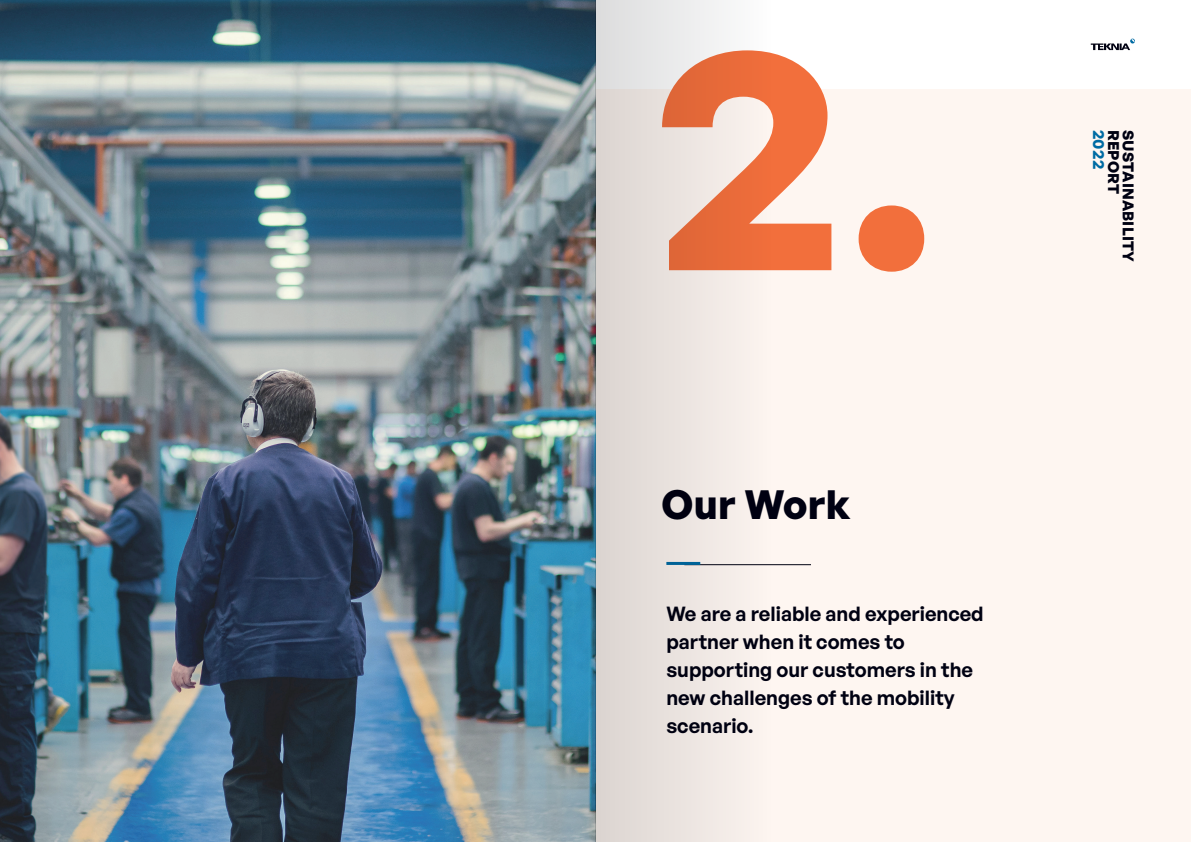
<style>
.page{position:relative;width:1191px;height:842px;background:#fff}
.page>*{position:absolute;margin:0;border:0;box-sizing:border-box;transform-origin:0 0}
.t1{font:700 302.3px "General Sans";color:#f26f3c}
.t2{font:700 40px "General Sans";letter-spacing:.01em;color:#000112}
.t3{font:600 20px/28px "General Sans";color:#000112}
.t4{font:700 15.1px "General Sans";letter-spacing:.01em;color:#000112}
.t5{font:700 15.1px "General Sans";color:#006ba3}
</style>
<div class="page">
<div style="left:590px;top:90px;width:601px;height:752px;background:#fef6f1"></div>
<img style="left:0;top:0;width:595px;height:842px">
<svg style="left:1090px;top:39px;width:45px;height:11px"></svg>
<hr style="left:684px;top:564px;width:127px;height:1px;background:#000112">
<div style="left:595px;top:0;width:175px;height:842px;background:linear-gradient(to right,#dad5d1,#fcf5f1)"></div>
<h1 class="t1" style="left:655px;top:-35px;width:277px">2.</h1>
<h2 class="t2" style="left:661px;top:478px;width:191px">Our Work</h2>
<p class="t3" style="left:666px;top:600px;width:319px">We are a reliable and experienced partner when it comes to supporting our customers in the new challenges of the mobility scenario.</p>
<p class="t5" style="left:1108px;top:130px;width:40px;rotate:90deg">2022</p>
<p class="t4" style="left:1123px;top:130px;width:65px;rotate:90deg">REPORT</p>
<p class="t4" style="left:1138px;top:130px;width:133px;rotate:90deg">SUSTAINABILITY</p>
</div>
